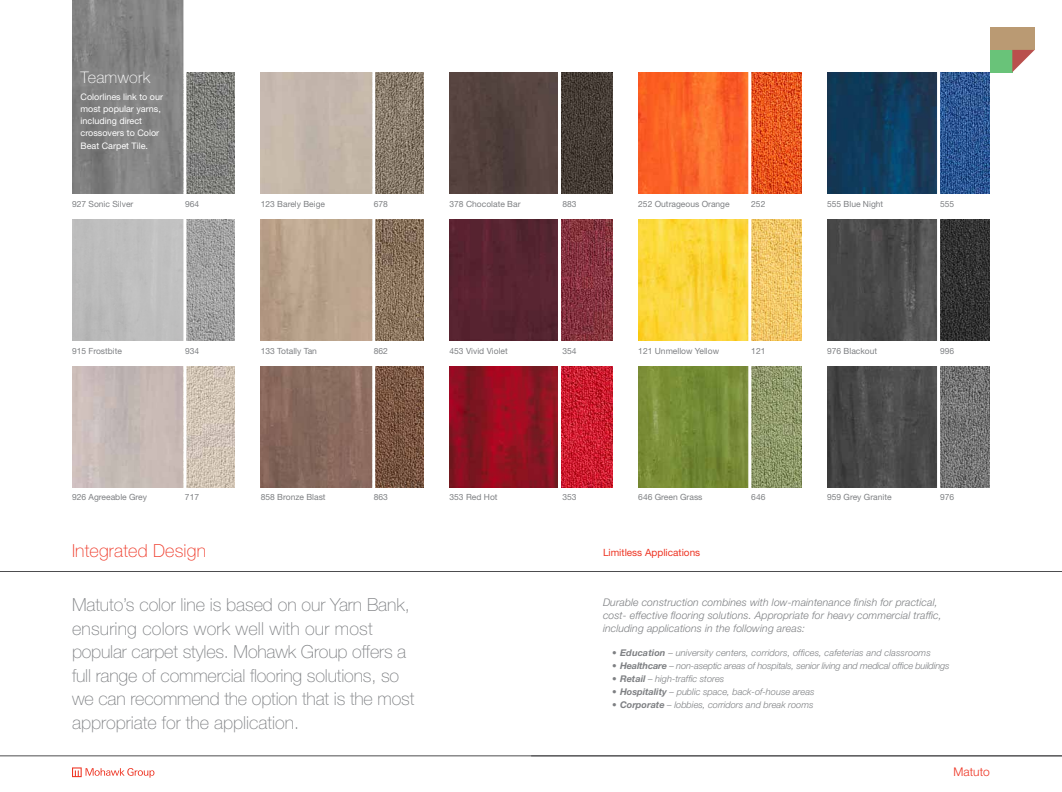
<style>
.page{position:relative;width:1062px;height:792px;background:#fff}
.page>*{position:absolute;margin:0;border:0;box-sizing:border-box;transform-origin:0 0}
.t1{font:100 18px/23.5px "Helvetica Neue LT Std";letter-spacing:-.01em;color:#7e8083}
.t2{font:100 18px "Helvetica Neue LT Std";letter-spacing:.01em;color:#ee3524}
.t3{font:100 16px "Helvetica Neue LT Std";letter-spacing:.02em;color:#fff}
.t4{font:300 12px "Helvetica Neue LT Std";color:#ee3524}
.t5{font:italic 300 10.5px/13.1px "Helvetica Neue LT Std";letter-spacing:.01em;color:#7e8083}
.t6{font:10px "Helvetica Neue LT Std";color:#ee3524}
.t7{font:italic 300 9.2px "Helvetica Neue LT Std";color:#7e8083}
.t8{font:9px/12.2px "Helvetica Neue LT Std";color:#fff}
.t9{font:8.5px "Helvetica Neue LT Std";color:#7e8083}
.s1{font-weight:700}
</style>
<div class="page">
<img style="left:72px;top:219px;width:163px;height:122px">
<img style="left:72px;top:0;width:111px;height:194px">
<img style="left:186px;top:72px;width:49px;height:122px">
<img style="left:261px;top:219px;width:163px;height:122px">
<img style="left:261px;top:72px;width:163px;height:122px">
<img style="left:261px;top:366px;width:163px;height:122px">
<hr style="left:372px;top:69px;width:3px;height:431px;background:#fff">
<img style="left:72px;top:366px;width:163px;height:122px">
<hr style="left:183px;top:0;width:3px;height:500px;background:#fff">
<hr style="left:0;top:571px;width:1062px;height:1px;background:#4d4d4f">
<hr style="left:0;top:756px;width:1062px;height:1px;background:#4d4d4f">
<svg style="left:72px;top:767px;width:82px;height:11px"></svg>
<img style="left:638px;top:72px;width:163px;height:122px">
<img style="left:638px;top:219px;width:163px;height:122px">
<img style="left:638px;top:366px;width:163px;height:122px">
<hr style="left:748px;top:69px;width:3px;height:431px;background:#fff">
<img style="left:827px;top:72px;width:163px;height:122px">
<img style="left:827px;top:366px;width:163px;height:122px">
<img style="left:827px;top:219px;width:163px;height:122px">
<hr style="left:937px;top:69px;width:3px;height:431px;background:#fff">
<img style="left:450px;top:219px;width:162px;height:122px">
<img style="left:450px;top:366px;width:162px;height:122px">
<img style="left:450px;top:72px;width:162px;height:122px">
<hr style="left:558px;top:72px;width:3px;height:428px;background:#fff">
<div style="left:990px;top:28px;width:22px;height:22px;background:#ba9a73"></div>
<div style="left:1012px;top:28px;width:23px;height:22px;background:#ba9a73"></div>
<div style="left:990px;top:50px;width:22px;height:22px;background:#69c379"></div>
<svg style="left:1012px;top:50px;width:23px;height:22px"></svg>
<h2 class="t3" style="left:81px;top:69px;width:71px">Teamwork</h2>
<p class="t8" style="left:81px;top:90px;width:84px">Colorlines link to our most popular yarns, including direct crossovers to Color<br>Beat Carpet Tile.</p>
<p class="t9" style="left:72px;top:199px;width:63px">927 Sonic Silver</p>
<p class="t9" style="left:185px;top:199px;width:16px">964</p>
<p class="t9" style="left:261px;top:199px;width:66px">123 Barely Beige</p>
<p class="t9" style="left:374px;top:199px;width:16px">678</p>
<p class="t9" style="left:450px;top:199px;width:73px">378 Chocolate Bar</p>
<p class="t9" style="left:563px;top:199px;width:16px">883</p>
<p class="t9" style="left:638px;top:199px;width:93px">252 Outrageous Orange</p>
<p class="t9" style="left:751px;top:199px;width:16px">252</p>
<p class="t9" style="left:827px;top:199px;width:58px">555 Blue Night</p>
<p class="t9" style="left:940px;top:199px;width:16px">555</p>
<p class="t9" style="left:72px;top:346px;width:52px">915 Frostbite</p>
<p class="t9" style="left:185px;top:346px;width:16px">934</p>
<p class="t9" style="left:261px;top:346px;width:58px">133 Totally Tan</p>
<p class="t9" style="left:374px;top:346px;width:16px">862</p>
<p class="t9" style="left:450px;top:346px;width:60px">453 Vivid Violet</p>
<p class="t9" style="left:563px;top:346px;width:16px">354</p>
<p class="t9" style="left:638px;top:346px;width:82px">121 Unmellow Yellow</p>
<p class="t9" style="left:751px;top:346px;width:16px">121</p>
<p class="t9" style="left:827px;top:346px;width:52px">976 Blackout</p>
<p class="t9" style="left:940px;top:346px;width:16px">996</p>
<p class="t9" style="left:72px;top:492px;width:77px">926 Agreeable Grey</p>
<p class="t9" style="left:185px;top:492px;width:16px">717</p>
<p class="t9" style="left:261px;top:492px;width:66px">858 Bronze Blast</p>
<p class="t9" style="left:374px;top:492px;width:16px">863</p>
<p class="t9" style="left:450px;top:492px;width:50px">353 Red Hot</p>
<p class="t9" style="left:563px;top:492px;width:16px">353</p>
<p class="t9" style="left:638px;top:492px;width:66px">646 Green Grass</p>
<p class="t9" style="left:751px;top:492px;width:16px">646</p>
<p class="t9" style="left:827px;top:492px;width:66px">959 Grey Granite</p>
<p class="t9" style="left:940px;top:492px;width:16px">976</p>
<h1 class="t2" style="left:72px;top:540px;width:136px">Integrated Design</h1>
<p class="t6" style="left:603px;top:547px;width:99px">Limitless Applications</p>
<p class="t1" style="left:72px;top:593px;width:344px">Matuto’s color line is based on our Yarn Bank, ensuring colors work well with our most popular carpet styles. Mohawk Group offers a full range of commercial flooring solutions, so we can recommend the option that is the most appropriate for the application.</p>
<p class="t5" style="left:603px;top:595px;width:340px">Durable construction combines with low-maintenance finish for practical, cost- effective flooring solutions. Appropriate for heavy commercial traffic, including applications in the following areas:</p>
<p class="t7" style="left:612px;top:647px;width:320px">• <span class="s1">Education</span> – university centers, corridors, offices, cafeterias and classrooms</p>
<p class="t7" style="left:612px;top:660px;width:339px">• <span class="s1">Healthcare</span> – non-aseptic areas of hospitals, senior living and medical office buildings</p>
<p class="t7" style="left:612px;top:673px;width:114px">• <span class="s1">Retail</span> – high-traffic stores</p>
<p class="t7" style="left:612px;top:686px;width:204px">• <span class="s1">Hospitality</span> – public space, back-of-house areas</p>
<p class="t7" style="left:612px;top:699px;width:203px">• <span class="s1">Corporate</span> – lobbies, corridors and break rooms</p>
<h3 class="t4" style="left:954px;top:764px;width:38px">Matuto</h3>
</div>
